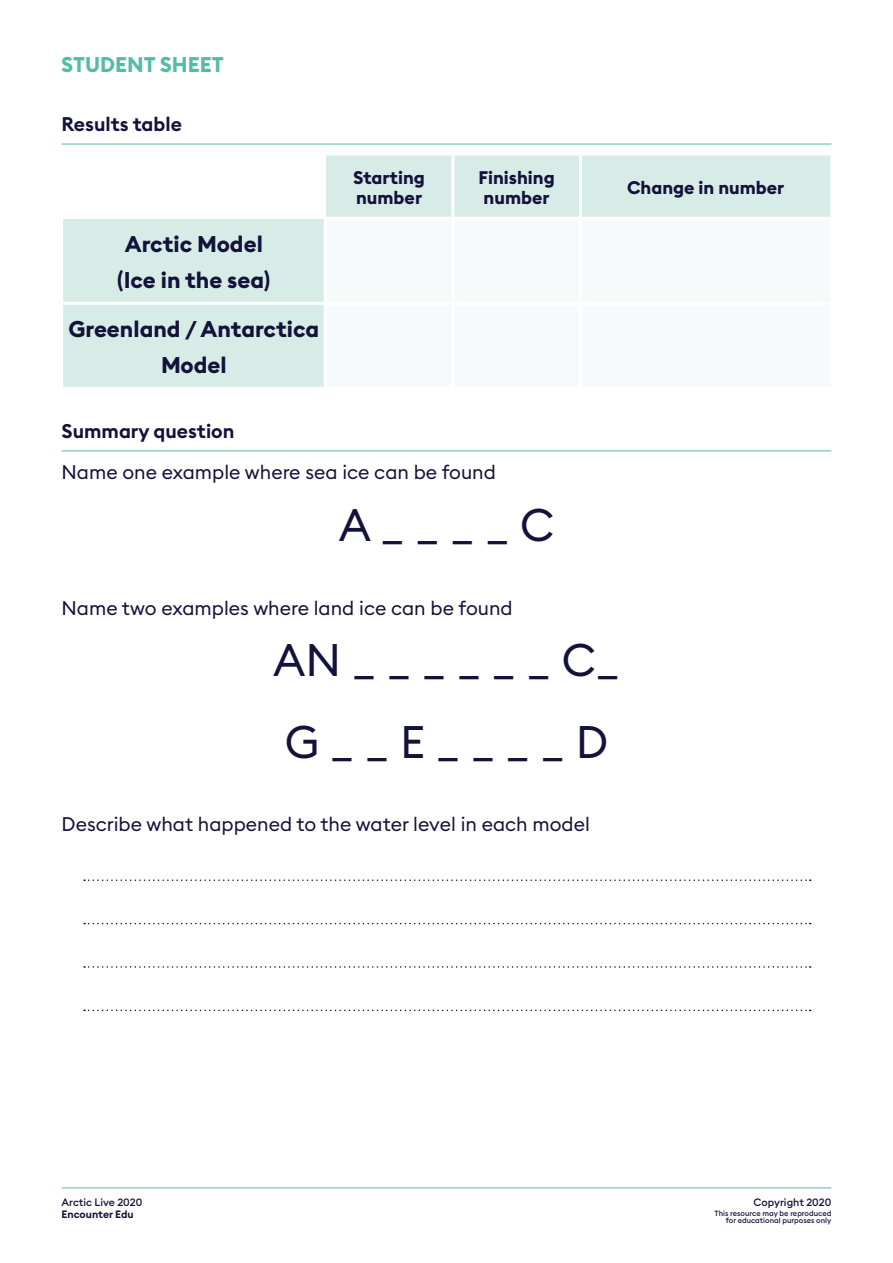
<style>
.page{position:relative;width:893px;height:1263px;background:#fff}
.page>*{position:absolute;margin:0;border:0;box-sizing:border-box;transform-origin:0 0}
.t1{font:45px/81.3px "Euclid Square";color:#13123a}
.t2{font:700 22.5px/35.2px "Euclid Square";color:#13123a;text-align:center}
.t3{font:700 21px "Euclid Square";color:#54bbab}
.t4{font:19.5px "Euclid Square";color:#13123a}
.t5{font:600 19.5px "Euclid Square";color:#13123a}
.t6{font:700 18px/19.5px "Euclid Square";color:#13123a}
.t7{font:500 10.5px "Euclid Square";color:#13123a}
.t8{font:600 10.5px "Euclid Square";color:#13123a}
.t9{font:500 7.5px/7.5px "Euclid Square";color:#13123a;text-align:right}
</style>
<div class="page">
<hr style="left:62px;top:1187px;width:769px;height:1px;background:#54bbab">
<svg style="left:63px;top:156px;width:767px;height:231px;fill:#d7ece7"></svg>
<div style="left:327px;top:220px;width:503px;height:167px;background:#f6fafa"></div>
<hr style="left:325px;top:156px;width:1px;height:61px;background:#fff">
<hr style="left:62px;top:218px;width:262px;height:1px;background:#fff">
<hr style="left:451px;top:156px;width:3px;height:61px;background:#fff">
<hr style="left:579px;top:156px;width:3px;height:61px;background:#fff">
<hr style="left:324px;top:217px;width:129px;height:3px;background:#fff">
<hr style="left:453px;top:217px;width:127px;height:3px;background:#fff">
<hr style="left:451px;top:220px;width:3px;height:82px;background:#fff">
<hr style="left:580px;top:217px;width:250px;height:3px;background:#fff">
<hr style="left:579px;top:220px;width:3px;height:82px;background:#fff">
<hr style="left:453px;top:302px;width:127px;height:3px;background:#fff">
<hr style="left:451px;top:305px;width:3px;height:82px;background:#fff">
<hr style="left:580px;top:302px;width:250px;height:3px;background:#fff">
<hr style="left:579px;top:305px;width:3px;height:82px;background:#fff">
<hr style="left:324px;top:220px;width:3px;height:82px;background:#fff">
<hr style="left:63px;top:302px;width:262px;height:3px;background:#fff">
<hr style="left:325px;top:302px;width:128px;height:3px;background:#fff">
<hr style="left:324px;top:305px;width:3px;height:82px;background:#fff">
<hr style="left:62px;top:450px;width:769px;height:1px;background:#54bbab">
<hr style="left:62px;top:144px;width:769px;height:1px;background:#54bbab">
<svg style="left:84px;top:879px;width:727px;height:2px"></svg>
<svg style="left:84px;top:923px;width:727px;height:1px"></svg>
<svg style="left:84px;top:966px;width:727px;height:2px"></svg>
<svg style="left:84px;top:1009px;width:727px;height:2px"></svg>
<p class="t3" style="left:61px;top:51px;width:164px">STUDENT SHEET</p>
<p class="t5" style="left:62px;top:112px;width:122px">Results table</p>
<p class="t2" style="left:117px;top:227px;width:155px">Arctic Model (Ice in the sea)</p>
<p class="t2" style="left:68px;top:312px;width:252px">Greenland / Antarctica<br>Model</p>
<p class="t6" style="left:353px;top:168px;width:73px">Starting number</p>
<p class="t6" style="left:478px;top:168px;width:78px">Finishing number</p>
<p class="t6" style="left:627px;top:178px;width:159px">Change in number</p>
<p class="t5" style="left:62px;top:419px;width:174px">Summary question</p>
<p class="t4" style="left:62px;top:460px;width:436px">Name one example where sea ice can be found</p>
<h1 class="t1" style="left:339px;top:484px;width:217px">A _ _ _ _ C</h1>
<p class="t4" style="left:62px;top:595px;width:453px">Name two examples where land ice can be found</p>
<h1 class="t1" style="left:273px;top:620px;width:348px">AN _ _ _ _ _ _ C_<br>G _ _ E _ _ _ _ D</h1>
<p class="t4" style="left:62px;top:812px;width:530px">Describe what happened to the water level in each model</p>
<p class="t7" style="left:62px;top:1195px;width:82px">Arctic Live 2020</p>
<p class="t8" style="left:62px;top:1208px;width:73px">Encounter Edu</p>
<p class="t7" style="left:754px;top:1195px;width:79px">Copyright 2020</p>
<p class="t9" style="left:714px;top:1209px;width:118px">This resource may be reproduced for educational purposes only</p>
</div>
